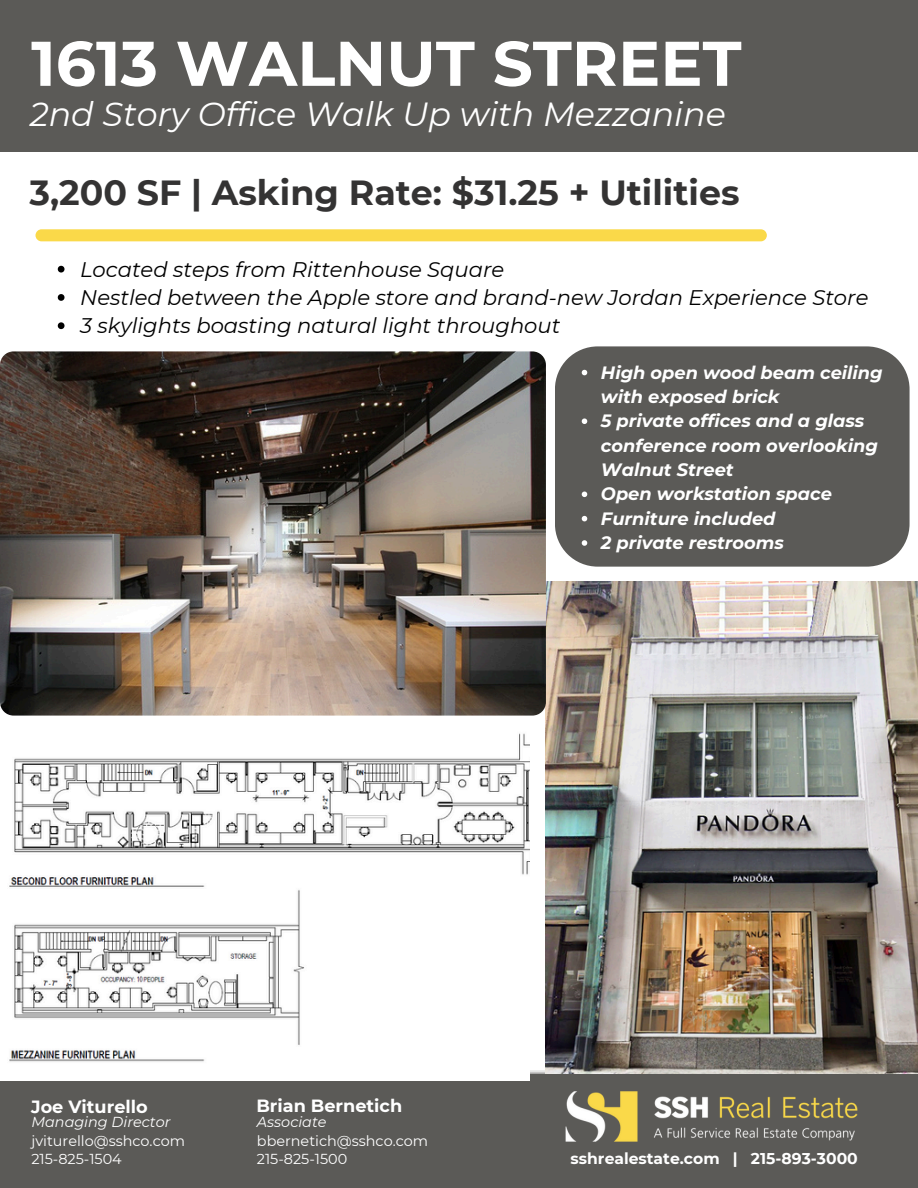
<style>
.page{position:relative;width:918px;height:1188px;background:#fff}
.page>*{position:absolute;margin:0;border:0;box-sizing:border-box;transform-origin:0 0}
.t1{font:700 63px "Montserrat";color:#fff}
.t2{font:700 34.8px "Montserrat";color:#343333}
.t3{font:italic 33.3px "Montserrat";color:#fff}
.t4{font:italic 21.15px "Montserrat";color:#000}
.t5{font:italic 700 17.85px/24.3px "Montserrat";color:#fff}
.t6{font:700 17.7px "Montserrat";color:#fff}
.t7{font:700 15.6px "Montserrat";color:#fff}
.t8{font:14.4px "Montserrat";color:#fff}
.t9{font:italic 14.4px "Montserrat";color:#fff}
</style>
<div class="page">
<div style="left:0;top:1070px;width:918px;height:118px;background:#5b5a57"></div>
<img style="left:546px;top:582px;width:372px;height:491px">
<img style="left:0;top:351px;width:546px;height:365px;border-radius:14px">
<div style="left:36px;top:229px;width:731px;height:12px;background:#fad949;border-radius:6px"></div>
<img style="left:565px;top:1092px;width:293px;height:49px">
<div style="left:555px;top:346px;width:354px;height:221px;background:#5b5a57"></div>
<div style="left:0;top:0;width:918px;height:152px;background:#5b5a57"></div>
<img style="left:0;top:733px;width:529px;height:347px">
<svg style="left:58px;top:266px;width:7px;height:7px"></svg>
<svg style="left:58px;top:294px;width:7px;height:7px"></svg>
<svg style="left:58px;top:322px;width:7px;height:7px"></svg>
<svg style="left:582px;top:370px;width:5px;height:5px"></svg>
<svg style="left:582px;top:418px;width:5px;height:6px"></svg>
<svg style="left:582px;top:492px;width:5px;height:5px"></svg>
<svg style="left:582px;top:516px;width:5px;height:5px"></svg>
<svg style="left:582px;top:540px;width:5px;height:6px"></svg>
<p class="t1" style="left:31px;top:25px;width:712px">1613 WALNUT STREET</p>
<p class="t3" style="left:30px;top:94px;width:698px">2nd Story Office Walk Up with Mezzanine</p>
<p class="t2" style="left:29px;top:171px;width:712px">3,200 SF | Asking Rate: $31.25 + Utilities</p>
<h5 class="t4" style="left:80px;top:256px;width:426px">Located steps from Rittenhouse Square</h5>
<p class="t4" style="left:80px;top:284px;width:790px">Nestled between the Apple store and brand-new Jordan Experience Store</p>
<p class="t4" style="left:80px;top:313px;width:482px">3 skylights boasting natural light throughout</p>
<p class="t5" style="left:601px;top:360px;width:283px">High open wood beam ceiling with exposed brick</p>
<h5 class="t5" style="left:601px;top:409px;width:278px">5 private offices and a glass conference room overlooking<br>Walnut Street</h5>
<p class="t5" style="left:601px;top:482px;width:232px">Open workstation space</p>
<p class="t5" style="left:601px;top:506px;width:176px">Furniture included</p>
<p class="t5" style="left:601px;top:531px;width:185px">2 private restrooms</p>
<p class="t6" style="left:31px;top:1096px;width:118px">Joe Viturello</p>
<p class="t9" style="left:31px;top:1113px;width:141px">Managing Director</p>
<p class="t8" style="left:31px;top:1132px;width:155px">jviturello@sshco.com</p>
<p class="t8" style="left:31px;top:1150px;width:92px">215-825-1504</p>
<p class="t6" style="left:256px;top:1095px;width:147px">Brian Bernetich</p>
<p class="t9" style="left:257px;top:1113px;width:71px">Associate</p>
<p class="t8" style="left:257px;top:1132px;width:173px">bbernetich@sshco.com</p>
<p class="t8" style="left:257px;top:1150px;width:92px">215-825-1500</p>
<p class="t7" style="left:571px;top:1149px;width:289px">sshrealestate.com | 215-893-3000</p>
</div>
